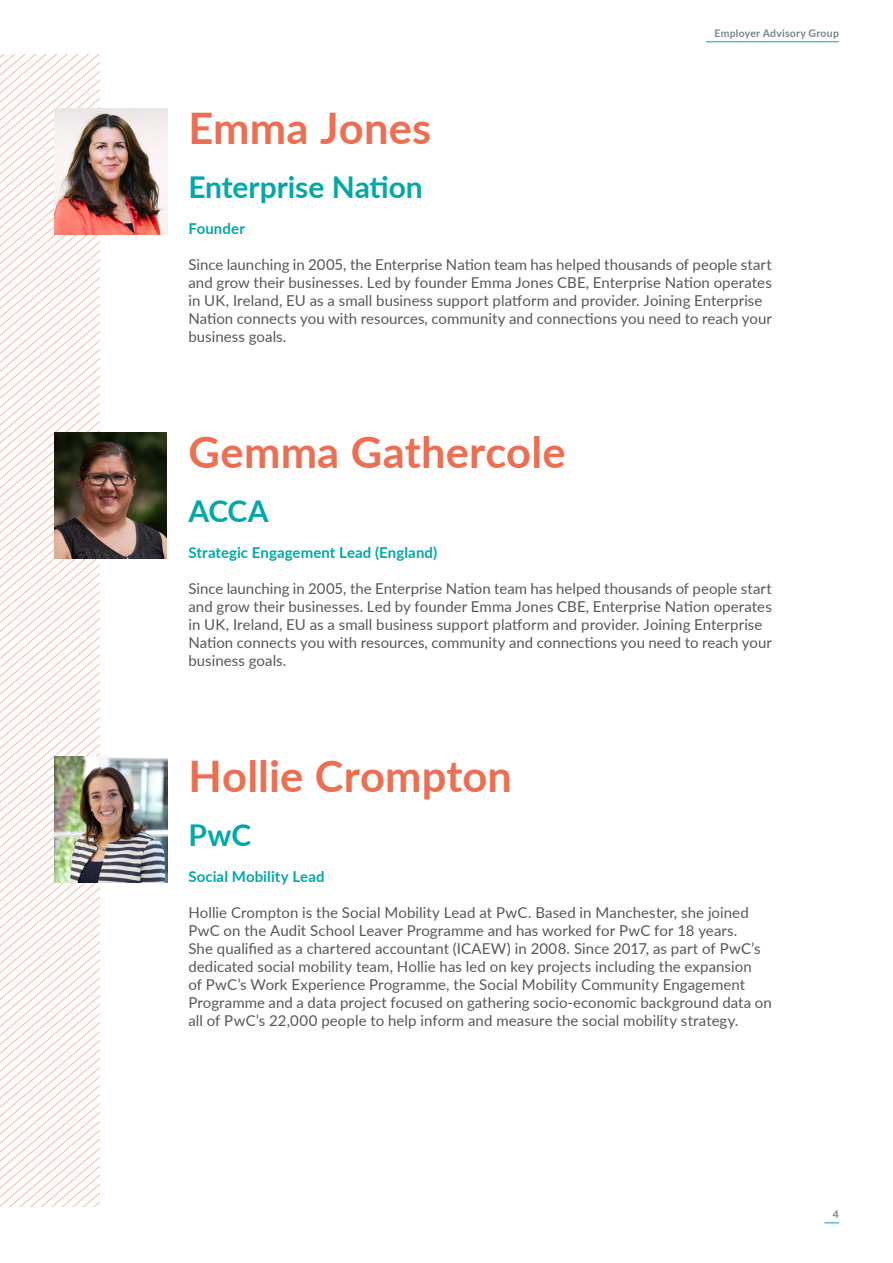
<style>
.page{position:relative;width:893px;height:1263px;background:#fff}
.page>*{position:absolute;margin:0;border:0;box-sizing:border-box;transform-origin:0 0}
.Main_Title{font:700 43.5px "Lato";letter-spacing:.005em;color:#ed6e51}
.Heading{font:700 30px "Lato";letter-spacing:-.005em;color:#00a8a8}
.Body{font:15px/18px "Lato";letter-spacing:.005em;color:#575756}
.Subheadings_Teal{font:700 15px "Lato";letter-spacing:.005em;color:#00a8a8}
.t1{font:700 10.5px "Lato";letter-spacing:.02em;color:#788685}
</style>
<div class="page">
<svg style="left:824px;top:1222px;width:15px;height:1px"></svg>
<hr style="left:706px;top:41px;width:133px;height:1px;background:#00a8a8">
<svg style="left:0;top:755px;width:100px;height:451px"></svg>
<img style="left:54px;top:108px;width:113px;height:126px">
<img style="left:54px;top:432px;width:112px;height:126px">
<img style="left:54px;top:756px;width:113px;height:126px">
<p class="t1" style="left:715px;top:26px;width:126px">Employer Advisory Group</p>
<p class="Main_Title" style="left:188px;top:96px;width:244px">Emma Jones</p>
<p class="Heading" style="left:188px;top:165px;width:236px">Enterprise Nation</p>
<h3 class="Subheadings_Teal" style="left:188px;top:218px;width:58px">Founder</h3>
<p class="Body" style="left:188px;top:255px;width:585px">Since launching in 2005, the Enterprise Nation team has helped thousands of people start and grow their businesses. Led by founder Emma Jones CBE, Enterprise Nation operates in UK, Ireland, EU as a small business support platform and provider. Joining Enterprise Nation connects you with resources, community and connections you need to reach your business goals.</p>
<p class="Main_Title" style="left:188px;top:420px;width:379px">Gemma Gathercole</p>
<p class="Heading" style="left:188px;top:489px;width:82px">ACCA</p>
<h3 class="Subheadings_Teal" style="left:188px;top:542px;width:250px">Strategic Engagement Lead (England)</h3>
<p class="Body" style="left:188px;top:579px;width:585px">Since launching in 2005, the Enterprise Nation team has helped thousands of people start and grow their businesses. Led by founder Emma Jones CBE, Enterprise Nation operates in UK, Ireland, EU as a small business support platform and provider. Joining Enterprise Nation connects you with resources, community and connections you need to reach your business goals.</p>
<p class="Main_Title" style="left:188px;top:744px;width:325px">Hollie Crompton</p>
<p class="Heading" style="left:188px;top:813px;width:64px">PwC</p>
<h3 class="Subheadings_Teal" style="left:188px;top:866px;width:138px">Social Mobility Lead</h3>
<p class="Body" style="left:188px;top:903px;width:585px">Hollie Crompton is the Social Mobility Lead at PwC. Based in Manchester, she joined PwC on the Audit School Leaver Programme and has worked for PwC for 18 years.<br>She qualified as a chartered accountant (ICAEW) in 2008. Since 2017, as part of PwC’s dedicated social mobility team, Hollie has led on key projects including the expansion<br>of PwC’s Work Experience Programme, the Social Mobility Community Engagement Programme and a data project focused on gathering socio-economic background data on all of PwC’s 22,000 people to help inform and measure the social mobility strategy.</p>
<p class="t1" style="left:833px;top:1207px;width:8px">4</p>
</div>
